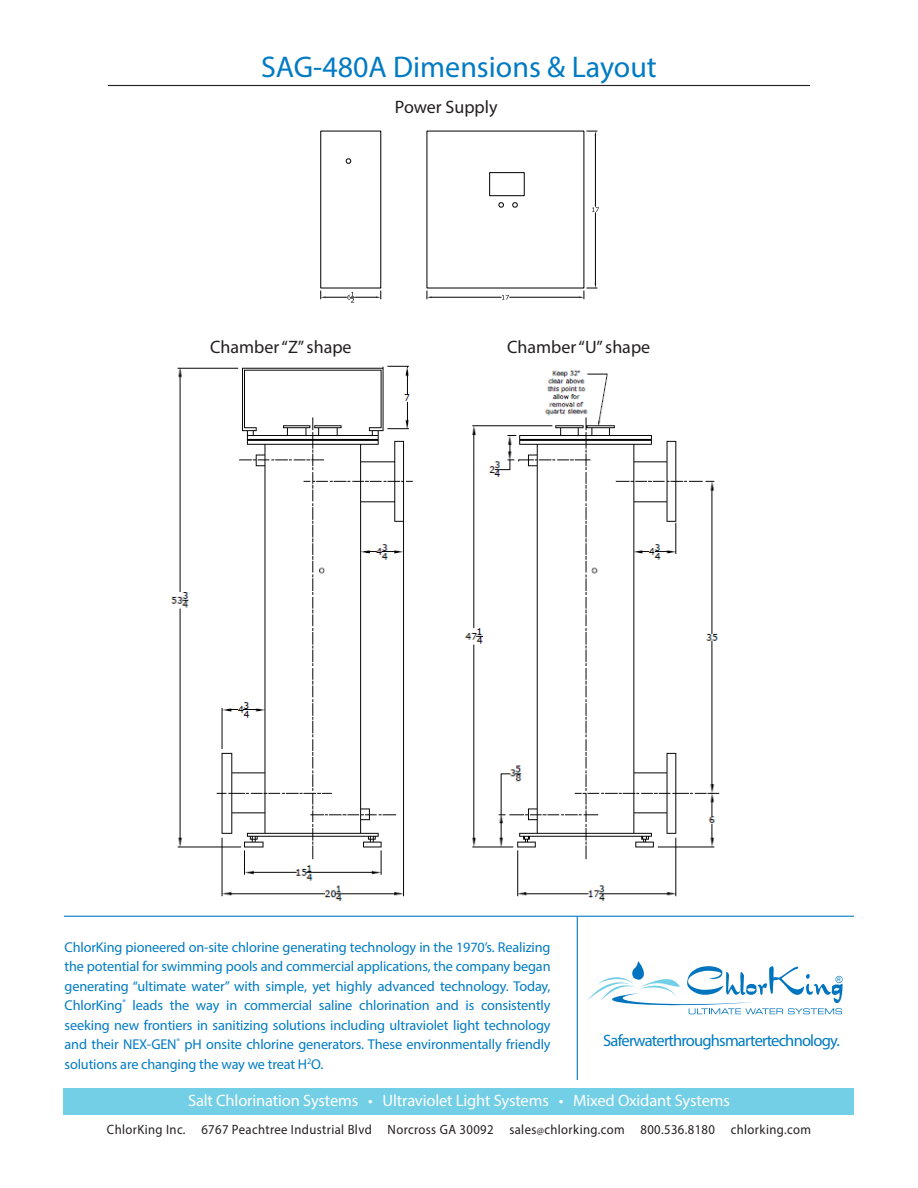
<style>
.page{position:relative;width:918px;height:1188px;background:#fff}
.page>*{position:absolute;margin:0;border:0;box-sizing:border-box;transform-origin:0 0}
.t1{font:30px "Myriad Pro";color:#007bc3}
.t2{font:18px "Myriad Pro";color:#231f20}
.t3{font:16.5px "Myriad Pro";letter-spacing:-.01em;color:#fff}
.t4{font:16.5px "Myriad Pro";letter-spacing:-.05em;color:#007bc3}
.t5{font:14.25px/19.5px "Myriad Pro";letter-spacing:-.01em;color:#007bc3;text-align:justify}
.t6{font:13.5px "Myriad Pro";letter-spacing:.03em;color:#231f20;scale:.94 1}
.s1{font-size:10.5px}
</style>
<div class="page">
<hr style="left:108px;top:85px;width:702px;height:1px;background:#231f20">
<hr style="left:64px;top:916px;width:790px;height:1px;background:#007bc3">
<svg style="left:588px;top:961px;width:255px;height:53px"></svg>
<div style="left:64px;top:1088px;width:790px;height:27px;background:#73cfe6"></div>
<hr style="left:577px;top:916px;width:1px;height:164px;background:#007bc3">
<svg style="left:320px;top:130px;width:279px;height:173px"></svg>
<img style="left:171px;top:365px;width:549px;height:537px">
<p class="t1" style="left:261px;top:48px;width:397px">SAG-480A Dimensions &amp; Layout</p>
<p class="t2" style="left:395px;top:96px;width:104px">Power Supply</p>
<p class="t2" style="left:210px;top:336px;width:143px">Chamber “Z” shape</p>
<p class="t2" style="left:507px;top:336px;width:145px">Chamber “U” shape</p>
<p class="t5" style="left:65px;top:937px;width:488px">ChlorKing pioneered on-site chlorine generating technology in the 1970’s. Realizing the potential for swimming pools and commercial applications, the company began generating “ultimate water” with simple, yet highly advanced technology. Today, ChlorKing<sup>®</sup> leads the way in commercial saline chlorination and is consistently seeking new frontiers in sanitizing solutions including ultraviolet light technology and their NEX-GEN<sup>®</sup> pH onsite chlorine generators. These environmentally friendly solutions are changing the way we treat H<sup>2</sup>O.</p>
<p class="t3" style="left:188px;top:1091px;width:543px">Salt Chlorination Systems • Ultraviolet Light Systems • Mixed Oxidant Systems</p>
<p class="t6" style="left:107px;top:1121px;width:751px">ChlorKing Inc. 6767 Peachtree Industrial Blvd Norcross GA 30092 sales<span class="s1">@</span>chlorking.com 800.536.8180 chlorking.com</p>
<p class="t4" style="left:603px;top:1031px;width:238px">Safer water through smarter technology.</p>
</div>
